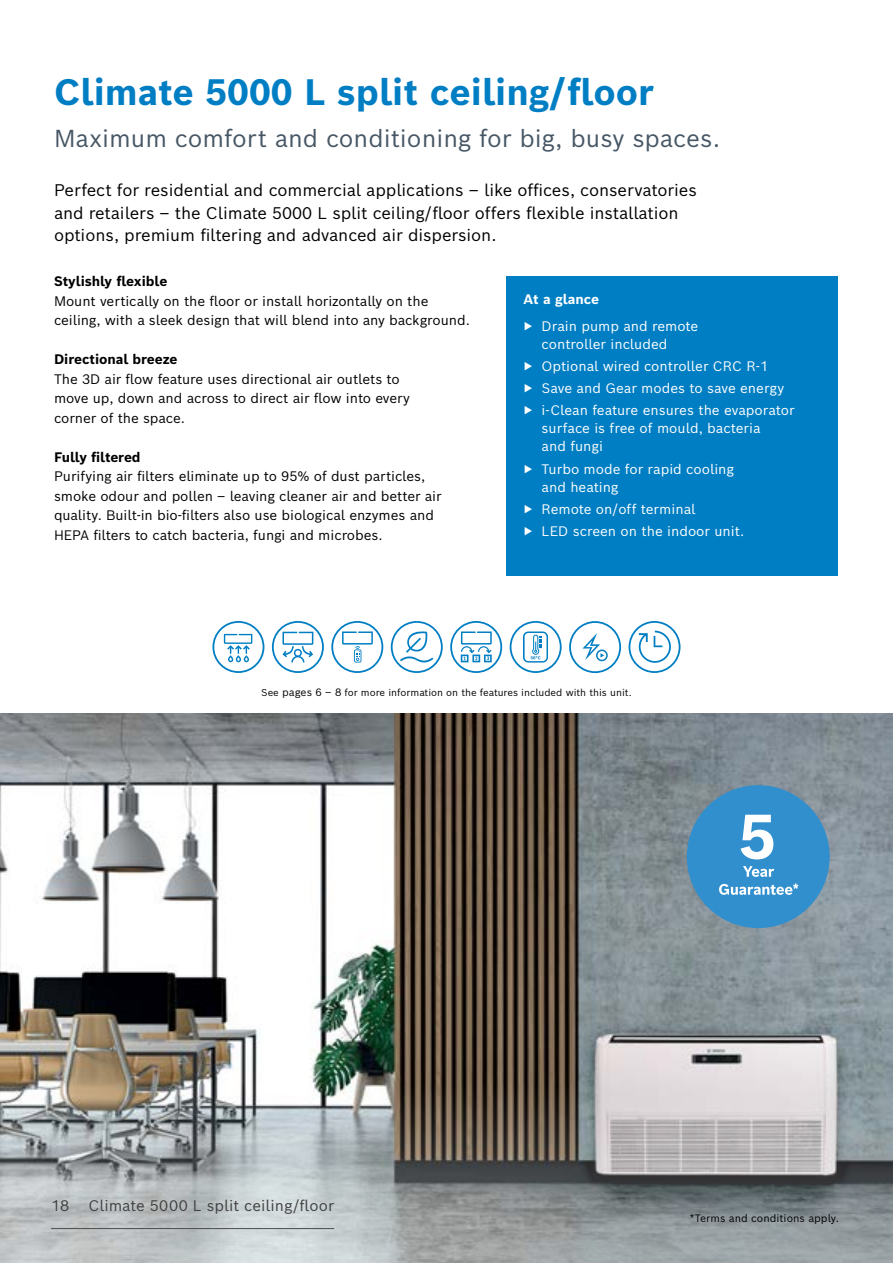
<style>
.page{position:relative;width:893px;height:1263px;background:#fff}
.page>*{position:absolute;margin:0;border:0;box-sizing:border-box;transform-origin:0 0}
.t1{font:700 61.65px "Bosch Sans";color:#fff}
.t2{font:700 36px "Bosch Sans";color:#007ec3}
.t3{font:24px "Bosch Sans";color:#475765}
.t4{font:16.5px/22.5px "Bosch Sans";letter-spacing:-.005em;color:#000}
.t5{font:15px "Bosch Sans";color:#000}
.t6{font:13.5px/19.5px "Bosch Sans";letter-spacing:-.005em;color:#000}
.t7{font:13.5px/18px "Bosch Sans";color:#fff}
.t8{font:700 13.5px "Bosch Sans";letter-spacing:-.005em;color:#000}
.t9{font:700 13.5px "Bosch Sans";color:#fff}
.t10{font:10.5px "Bosch Sans";color:#000}
.t11{font:9.75px "Bosch Sans";color:#000}
.s1{font-size:10.5px}
</style>
<div class="page">
<img style="left:0;top:714px;width:893px;height:368px">
<svg style="left:212px;top:621px;width:52px;height:52px"></svg>
<svg style="left:331px;top:621px;width:52px;height:52px"></svg>
<svg style="left:569px;top:621px;width:52px;height:52px"></svg>
<svg style="left:629px;top:621px;width:51px;height:52px"></svg>
<svg style="left:272px;top:621px;width:52px;height:52px"></svg>
<svg style="left:510px;top:621px;width:52px;height:52px"></svg>
<svg style="left:450px;top:621px;width:52px;height:52px"></svg>
<svg style="left:391px;top:621px;width:52px;height:52px"></svg>
<div style="left:687px;top:785px;width:143px;height:143px;background:#328fce;border-radius:50%"></div>
<svg style="left:743px;top:866px;width:31px;height:11px"></svg>
<svg style="left:719px;top:883px;width:79px;height:12px"></svg>
<div style="left:507px;top:276px;width:331px;height:299px;background:#007ec3"></div>
<svg style="left:0;top:1082px;width:893px;height:181px;background:#9da0a0"></svg>
<h2 class="t2" style="left:54px;top:68px;width:601px">Climate 5000 L split ceiling/floor</h2>
<h3 class="t3" style="left:54px;top:122px;width:668px">Maximum comfort and conditioning for big, busy spaces.</h3>
<p class="t4" style="left:54px;top:178px;width:644px">Perfect for residential and commercial applications – like offices, conservatories and retailers – the Climate 5000 L split ceiling/floor offers flexible installation options, premium filtering and advanced air dispersion.</p>
<p class="t8" style="left:54px;top:272px;width:115px">Stylishly flexible</p>
<p class="t6" style="left:54px;top:290px;width:417px">Mount vertically on the floor or install horizontally on the ceiling, with a sleek design that will blend into any background.</p>
<p class="t8" style="left:54px;top:350px;width:125px">Directional breeze</p>
<p class="t6" style="left:54px;top:368px;width:358px">The 3D air flow feature uses directional air outlets to move up, down and across to direct air flow into every corner of the space.</p>
<p class="t8" style="left:54px;top:448px;width:88px">Fully filtered</p>
<p class="t6" style="left:54px;top:466px;width:389px">Purifying air filters eliminate up to 95% of dust particles, smoke odour and pollen – leaving cleaner air and better air quality. Built-in bio-filters also use biological enzymes and HEPA filters to catch bacteria, fungi and microbes.</p>
<p class="t9" style="left:524px;top:290px;width:77px">At a glance</p>
<p class="t7" style="left:542px;top:316px;width:158px;text-indent:-18px">▶ Drain pump and remote controller included</p>
<p class="t7" style="left:524px;top:354px;width:272px;line-height:22.2px">▶ Optional wired controller CRC R-1<br>▶ Save and Gear modes to save energy ▶ i-Clean feature ensures the evaporator</p>
<p class="t7" style="left:542px;top:419px;width:221px">surface is free of mould, bacteria and fungi</p>
<p class="t7" style="left:542px;top:459px;width:194px;text-indent:-18px">▶ Turbo mode for rapid cooling and heating</p>
<p class="t7" style="left:524px;top:497px;width:222px;line-height:22.2px">▶ Remote on/off terminal<br>▶ LED screen on the indoor unit.</p>
<p class="t11" style="left:261px;top:686px;width:372px">See <span class="s1">pages 6 – 8</span> for more information on the features included with this unit.</p>
<h1 class="t1" style="left:739px;top:795px;width:39px">5</h1>
<p class="t5" style="left:51px;top:1195px;width:20px">18</p>
<p class="t5" style="left:88px;top:1195px;width:247px">Climate 5000 L split ceiling/floor</p>
<p class="t10" style="left:690px;top:1211px;width:151px">*Terms and conditions apply.</p>
</div>
